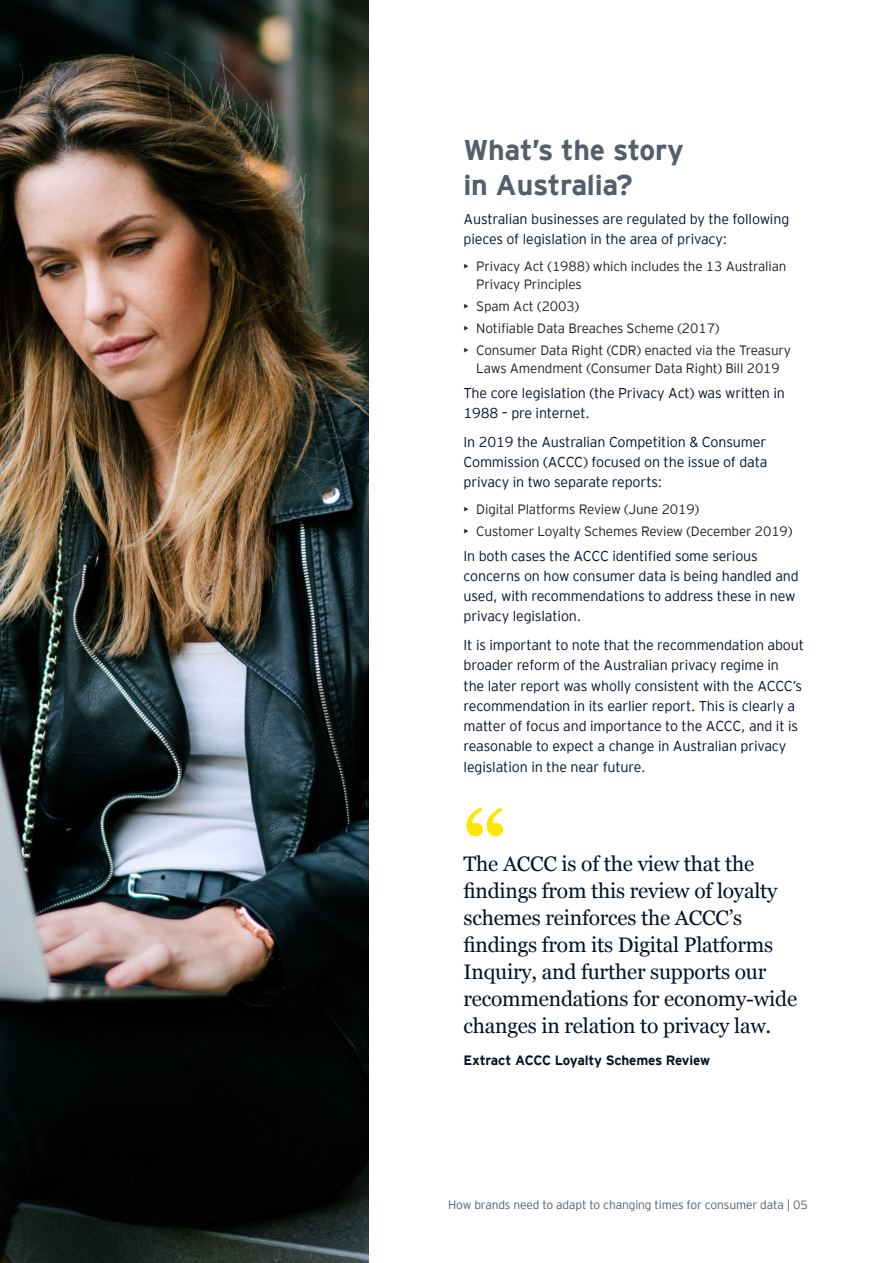
<style>
.page{position:relative;width:893px;height:1263px;background:#fff}
.page>*{position:absolute;margin:0;border:0;box-sizing:border-box;transform-origin:0 0}
.t1{font:700 84px "Georgia";color:#ffe501}
.Paragraph_header{font:700 28.5px/34.5px "EY Interstate";letter-spacing:-.01em;color:#545f6b}
.t2{font:21px/27px "Georgia";letter-spacing:-.01em;color:#071224}
.Paragraph_body{font:300 14.25px/20.2px "EY Interstate";letter-spacing:-.01em;color:#071224}
.t3{font:300 13.5px/18px "EY Interstate";letter-spacing:-.01em;color:#231f20}
.t4{font:700 13.5px "EY Interstate";letter-spacing:-.01em;color:#071224}
.t5{font:300 12px "EY Interstate";letter-spacing:-.01em;color:#545f6b}
</style>
<div class="page">
<img style="left:0;top:0;width:369px;height:1263px">
<p class="Paragraph_header" style="left:464px;top:131px;width:222px">What’s the story in Australia?</p>
<p class="Paragraph_body" style="left:464px;top:208px;width:327px">Australian businesses are regulated by the following pieces of legislation in the area of privacy:</p>
<p class="t3" style="left:476px;top:256px;width:312px;text-indent:-13px">• Privacy Act (1988) which includes the 13 Australian<br>Privacy Principles</p>
<p class="t3" style="left:464px;top:296px;width:117px">• Spam Act (2003)</p>
<p class="t3" style="left:464px;top:318px;width:258px">• Notifiable Data Breaches Scheme (2017)</p>
<p class="t3" style="left:464px;top:341px;width:329px;text-align:center">• Consumer Data Right (CDR) enacted via the Treasury<br>Laws Amendment (Consumer Data Right) Bill 2019</p>
<p class="Paragraph_body" style="left:464px;top:382px;width:323px">The core legislation (the Privacy Act) was written in<br>1988 – pre internet.</p>
<p class="Paragraph_body" style="left:464px;top:431px;width:305px;text-align:justify">In 2019 the Australian Competition &amp; Consumer Commission (ACCC) focused on the issue of data privacy in two separate reports:</p>
<p class="t3" style="left:464px;top:499px;width:237px">• Digital Platforms Review (June 2019)</p>
<p class="t3" style="left:464px;top:521px;width:330px">• Customer Loyalty Schemes Review (December 2019)</p>
<p class="Paragraph_body" style="left:464px;top:544px;width:337px">In both cases the ACCC identified some serious concerns on how consumer data is being handled and used, with recommendations to address these in new privacy legislation.</p>
<p class="Paragraph_body" style="left:464px;top:634px;width:342px">It is important to note that the recommendation about broader reform of the Australian privacy regime in<br>the later report was wholly consistent with the ACCC’s recommendation in its earlier report. This is clearly a matter of focus and importance to the ACCC, and it is reasonable to expect a change in Australian privacy legislation in the near future.</p>
<p class="t1" style="left:463px;top:778px;width:45px">“</p>
<p class="t2" style="left:463px;top:849px;width:335px">The ACCC is of the view that the findings from this review of loyalty schemes reinforces the ACCC’s findings from its Digital Platforms Inquiry, and further supports our recommendations for economy-wide changes in relation to privacy law.</p>
<p class="t4" style="left:463px;top:1051px;width:248px">Extract ACCC Loyalty Schemes Review</p>
<p class="t5" style="left:448px;top:1196px;width:361px">How brands need to adapt to changing times for consumer data | 05</p>
</div>
